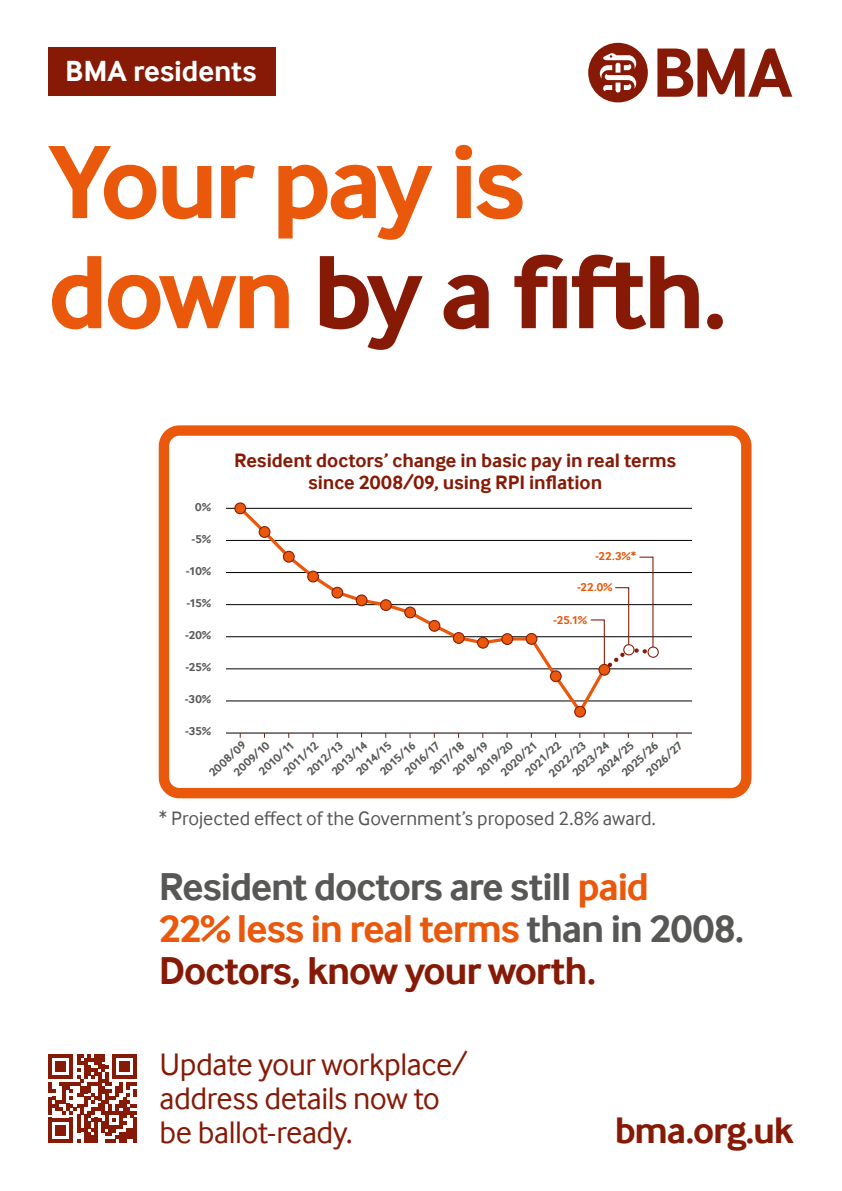
<style>
.page{position:relative;width:842px;height:1191px;background:#fff}
.page>*{position:absolute;margin:0;border:0;box-sizing:border-box;transform-origin:0 0}
.t1{font:700 108px/110.1px "Inter Face";letter-spacing:-.04em;color:#ea580c}
.t2{font:700 40px/42px "Inter Face";letter-spacing:-.03em;color:#575756}
.t3{font:700 38px "Inter Face";letter-spacing:-.03em;color:#861a06}
.t4{font:32px/34px "Inter Face";letter-spacing:-.015em;color:#861a06}
.t5{font:700 30px "Inter Face";letter-spacing:-.005em;color:#fff}
.t6{font:700 20px/22px "Inter Face";letter-spacing:-.005em;color:#861a06;text-align:center}
.t7{font:20px "Inter Face";color:#575756}
.t8{font:700 11.9px "Inter Face";letter-spacing:.01em;color:#575756}
.t9{font:700 11.9px "Inter Face";color:#ea580c}
.s1{color:#861a06}
.s2{color:#ea580c}
</style>
<div class="page">
<svg style="left:657px;top:49px;width:135px;height:48px"></svg>
<div style="left:588px;top:43px;width:60px;height:59px;background:#861a06;border-radius:50%"></div>
<svg style="left:600px;top:53px;width:36px;height:39px"></svg>
<svg style="left:48px;top:1054px;width:89px;height:88px"></svg>
<div style="left:48px;top:48px;width:228px;height:48px;background:#861a06"></div>
<div style="left:159px;top:425px;width:592px;height:373px;border:10px solid #ea580c;border-radius:16px"></div>
<hr style="left:226px;top:508px;width:466px;height:1px;background:#000">
<hr style="left:226px;top:540px;width:466px;height:1px;background:#000">
<hr style="left:226px;top:572px;width:466px;height:1px;background:#000">
<hr style="left:226px;top:604px;width:466px;height:1px;background:#000">
<hr style="left:226px;top:733px;width:466px;height:1px;background:#000">
<hr style="left:226px;top:700px;width:466px;height:1px;background:#000">
<hr style="left:226px;top:668px;width:466px;height:1px;background:#000">
<hr style="left:226px;top:636px;width:466px;height:1px;background:#000">
<svg style="left:236px;top:504px;width:372px;height:213px"></svg>
<div style="left:235px;top:503px;width:11px;height:11px;background:#ea580c;border-radius:50%"></div>
<div style="left:234px;top:502px;width:12px;height:12px;border:1px solid #861a06;border-radius:50%"></div>
<div style="left:259px;top:526px;width:11px;height:11px;background:#ea580c;border-radius:50%"></div>
<div style="left:259px;top:526px;width:11px;height:12px;border:1px solid #861a06;border-radius:50%"></div>
<div style="left:283px;top:551px;width:11px;height:11px;background:#ea580c;border-radius:50%"></div>
<div style="left:283px;top:551px;width:12px;height:11px;border:1px solid #861a06;border-radius:50%"></div>
<div style="left:308px;top:571px;width:10px;height:11px;background:#ea580c;border-radius:50%"></div>
<div style="left:307px;top:570px;width:12px;height:12px;border:1px solid #861a06;border-radius:50%"></div>
<div style="left:332px;top:587px;width:11px;height:11px;background:#ea580c;border-radius:50%"></div>
<div style="left:331px;top:587px;width:12px;height:11px;border:1px solid #861a06;border-radius:50%"></div>
<div style="left:356px;top:595px;width:11px;height:11px;background:#ea580c;border-radius:50%"></div>
<div style="left:356px;top:594px;width:12px;height:12px;border:1px solid #861a06;border-radius:50%"></div>
<div style="left:380px;top:600px;width:11px;height:10px;background:#ea580c;border-radius:50%"></div>
<div style="left:380px;top:599px;width:12px;height:12px;border:1px solid #861a06;border-radius:50%"></div>
<div style="left:405px;top:607px;width:10px;height:11px;background:#ea580c;border-radius:50%"></div>
<div style="left:404px;top:606px;width:12px;height:12px;border:1px solid #861a06;border-radius:50%"></div>
<div style="left:429px;top:620px;width:11px;height:11px;background:#ea580c;border-radius:50%"></div>
<div style="left:428px;top:620px;width:12px;height:12px;border:1px solid #861a06;border-radius:50%"></div>
<div style="left:453px;top:632px;width:11px;height:11px;background:#ea580c;border-radius:50%"></div>
<div style="left:453px;top:632px;width:12px;height:12px;border:1px solid #861a06;border-radius:50%"></div>
<div style="left:478px;top:637px;width:10px;height:11px;background:#ea580c;border-radius:50%"></div>
<div style="left:477px;top:637px;width:12px;height:11px;border:1px solid #861a06;border-radius:50%"></div>
<div style="left:502px;top:633px;width:11px;height:11px;background:#ea580c;border-radius:50%"></div>
<div style="left:501px;top:633px;width:12px;height:12px;border:1px solid #861a06;border-radius:50%"></div>
<div style="left:526px;top:633px;width:11px;height:11px;background:#ea580c;border-radius:50%"></div>
<div style="left:526px;top:633px;width:11px;height:12px;border:1px solid #861a06;border-radius:50%"></div>
<div style="left:550px;top:671px;width:11px;height:10px;background:#ea580c;border-radius:50%"></div>
<div style="left:550px;top:670px;width:12px;height:12px;border:1px solid #861a06;border-radius:50%"></div>
<div style="left:599px;top:664px;width:11px;height:11px;background:#8e230d;border-radius:50%"></div>
<div style="left:598px;top:664px;width:12px;height:11px;border:1px solid #861a06;border-radius:50%"></div>
<div style="left:575px;top:706px;width:10px;height:11px;background:#ea580c;border-radius:50%"></div>
<div style="left:574px;top:706px;width:12px;height:11px;border:1px solid #861a06;border-radius:50%"></div>
<div style="left:647px;top:646px;width:12px;height:12px;border:1px solid #861a06;border-radius:50%"></div>
<svg style="left:590px;top:556px;width:64px;height:117px"></svg>
<svg style="left:226px;top:732px;width:458px;height:7px"></svg>
<h3 class="t5" style="left:65px;top:54px;width:193px">BMA residents</h3>
<h1 class="t1" style="left:48px;top:127px;width:680px">Your pay is down <span class="s1">by a fifth.</span></h1>
<h3 class="t6" style="left:234px;top:449px;width:444px">Resident doctors’ change in basic pay in real terms since 2008/09, using RPI inflation</h3>
<p class="t8" style="left:195px;top:500px;width:17px">0%</p>
<p class="t8" style="left:192px;top:532px;width:21px">-5%</p>
<p class="t8" style="left:186px;top:564px;width:26px">-10%</p>
<p class="t8" style="left:186px;top:596px;width:26px">-15%</p>
<p class="t8" style="left:185px;top:628px;width:27px">-20%</p>
<p class="t8" style="left:185px;top:660px;width:27px">-25%</p>
<p class="t8" style="left:185px;top:692px;width:28px">-30%</p>
<p class="t8" style="left:185px;top:724px;width:27px">-35%</p>
<p class="t8" style="left:206px;top:769px;width:47px;rotate:-43deg">2008/09</p>
<p class="t9" style="left:595px;top:549px;width:43px">-22.3%*</p>
<p class="t9" style="left:577px;top:580px;width:37px">-22.0%</p>
<p class="t9" style="left:553px;top:613px;width:35px">-25.1%</p>
<p class="t8" style="left:474px;top:768px;width:46px;rotate:-43deg">2019/20</p>
<p class="t8" style="left:231px;top:768px;width:46px;rotate:-43deg">2009/10</p>
<p class="t8" style="left:522px;top:769px;width:46px;rotate:-43deg">2021/22</p>
<p class="t8" style="left:280px;top:767px;width:45px;rotate:-43deg">2011/12</p>
<p class="t8" style="left:570px;top:769px;width:47px;rotate:-43deg">2023/24</p>
<p class="t8" style="left:329px;top:768px;width:45px;rotate:-43deg">2013/14</p>
<p class="t8" style="left:546px;top:769px;width:47px;rotate:-43deg">2022/23</p>
<p class="t8" style="left:304px;top:768px;width:46px;rotate:-43deg">2012/13</p>
<p class="t8" style="left:426px;top:767px;width:44px;rotate:-43deg">2017/18</p>
<p class="t8" style="left:619px;top:769px;width:47px;rotate:-43deg">2025/26</p>
<p class="t8" style="left:377px;top:768px;width:45px;rotate:-43deg">2015/16</p>
<p class="t8" style="left:643px;top:769px;width:47px;rotate:-43deg">2026/27</p>
<p class="t8" style="left:402px;top:768px;width:45px;rotate:-43deg">2016/17</p>
<p class="t8" style="left:450px;top:768px;width:45px;rotate:-43deg">2018/19</p>
<p class="t8" style="left:594px;top:769px;width:47px;rotate:-43deg">2024/25</p>
<p class="t8" style="left:353px;top:768px;width:45px;rotate:-43deg">2014/15</p>
<p class="t8" style="left:256px;top:768px;width:45px;rotate:-43deg">2010/11</p>
<p class="t8" style="left:498px;top:769px;width:47px;rotate:-43deg">2020/21</p>
<h3 class="t7" style="left:159px;top:806px;width:498px">* Projected effect of the Government’s proposed 2.8% award.</h3>
<h2 class="t2" style="left:159px;top:865px;width:587px">Resident doctors are still <span class="s2">paid<br>22% less in real terms</span> than in 2008.<br><span class="s1">Doctors, know your worth.</span></h2>
<h3 class="t4" style="left:160px;top:1047px;width:309px">Update your workplace/ address details now to be ballot-ready.</h3>
<h3 class="t3" style="left:615px;top:1108px;width:181px">bma.org.uk</h3>
</div>
